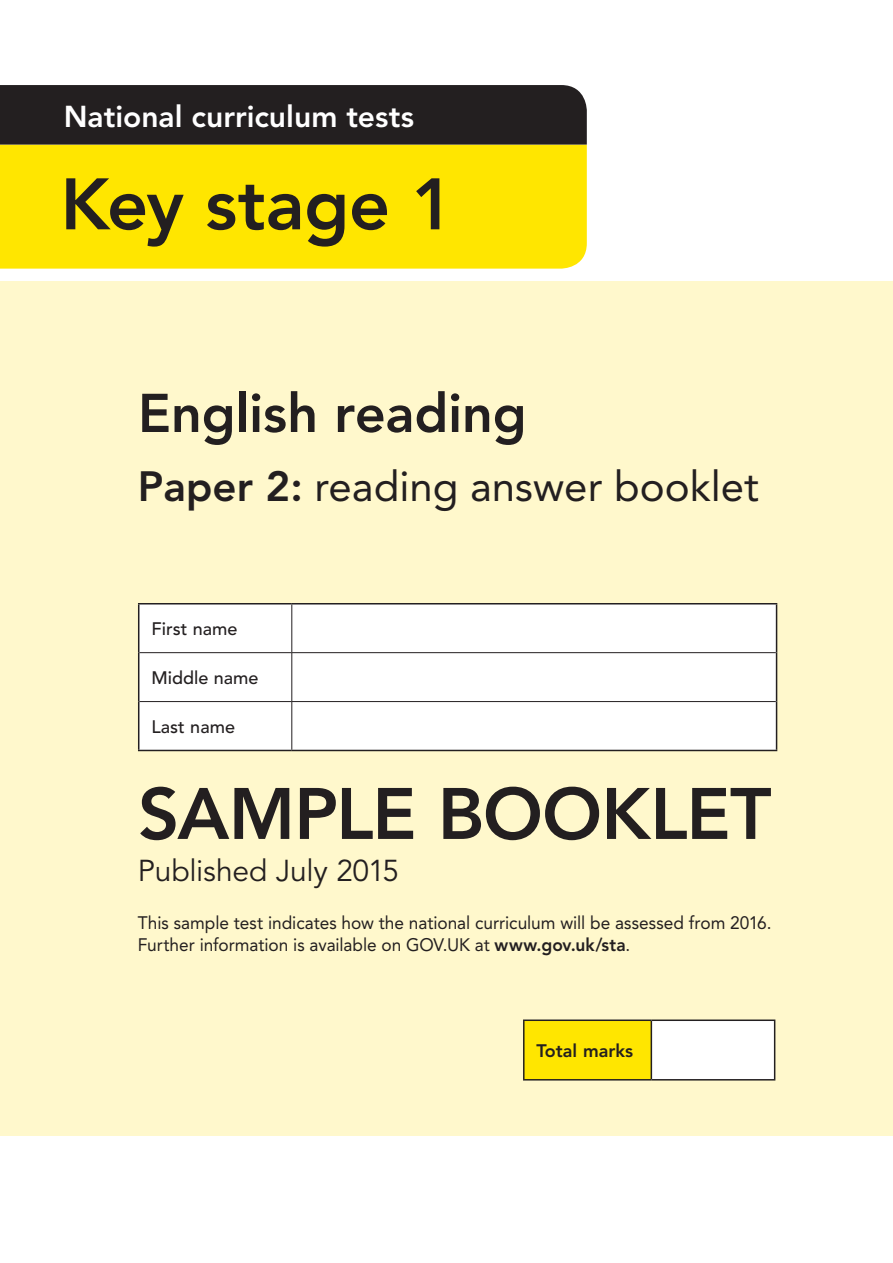
<style>
.page{position:relative;width:893px;height:1263px;background:#fff}
.page>*{position:absolute;margin:0;border:0;box-sizing:border-box;transform-origin:0 0}
.t1{font:800 72px "Avenir LT Std";letter-spacing:-.01em;color:#231f20}
.t2{font:800 54px "Avenir LT Std";letter-spacing:-.005em;color:#231f20}
.t3{font:42px "Avenir LT Std";color:#231f20}
.t4{font:800 30px "Avenir LT Std";color:#fff}
.t5{font:30px "Avenir LT Std";letter-spacing:-.01em;color:#231f20}
.t6{font:18px/22.5px "Avenir LT Std";color:#231f20;scale:.96 1}
.t7{font:500 18px "Avenir LT Std";color:#231f20}
.t8{font:800 18px "Avenir LT Std";color:#231f20}
.s1{font-weight:800}
</style>
<div class="page">
<div style="left:0;top:281px;width:893px;height:854px;background:#fff8cc"></div>
<div style="left:0;top:145px;width:587px;height:124px;background:#ffe600"></div>
<div style="left:0;top:85px;width:587px;height:60px;background:#231f20"></div>
<div style="left:139px;top:604px;width:637px;height:146px;background:#fff"></div>
<hr style="left:292px;top:604px;width:1px;height:48px;background:#231f20">
<hr style="left:139px;top:652px;width:153px;height:1px;background:#231f20">
<hr style="left:292px;top:652px;width:484px;height:1px;background:#231f20">
<hr style="left:292px;top:653px;width:1px;height:48px;background:#231f20">
<hr style="left:139px;top:701px;width:153px;height:1px;background:#231f20">
<hr style="left:292px;top:702px;width:1px;height:48px;background:#231f20">
<hr style="left:292px;top:701px;width:484px;height:1px;background:#231f20">
<hr style="left:138px;top:603px;width:154px;height:1px;background:#231f20">
<hr style="left:138px;top:604px;width:1px;height:49px;background:#231f20">
<hr style="left:292px;top:603px;width:485px;height:1px;background:#231f20">
<hr style="left:776px;top:604px;width:1px;height:49px;background:#231f20">
<hr style="left:138px;top:653px;width:1px;height:48px;background:#231f20">
<hr style="left:776px;top:653px;width:1px;height:48px;background:#231f20">
<hr style="left:138px;top:701px;width:1px;height:49px;background:#231f20">
<hr style="left:776px;top:701px;width:1px;height:49px;background:#231f20">
<hr style="left:138px;top:750px;width:154px;height:1px;background:#231f20">
<hr style="left:292px;top:750px;width:485px;height:1px;background:#231f20">
<div style="left:524px;top:1020px;width:127px;height:60px;background:#ffe600"></div>
<div style="left:651px;top:1020px;width:124px;height:60px;background:#fff"></div>
<hr style="left:651px;top:1019px;width:124px;height:2px;background:#231f20">
<hr style="left:774px;top:1021px;width:1px;height:58px;background:#231f20">
<hr style="left:651px;top:1079px;width:124px;height:1px;background:#231f20">
<hr style="left:523px;top:1019px;width:128px;height:2px;background:#231f20">
<hr style="left:523px;top:1021px;width:1px;height:58px;background:#231f20">
<hr style="left:651px;top:1021px;width:1px;height:58px;background:#231f20">
<hr style="left:523px;top:1079px;width:128px;height:1px;background:#231f20">
<h3 class="t4" style="left:64px;top:99px;width:352px">National curriculum tests</h3>
<h1 class="t1" style="left:61px;top:162px;width:395px">Key stage 1</h1>
<h2 class="t2" style="left:138px;top:381px;width:390px">English reading</h2>
<h3 class="t3" style="left:138px;top:462px;width:622px"><span class="s1">Paper 2:</span> reading answer booklet</h3>
<p class="t7" style="left:151px;top:618px;width:88px">First name</p>
<p class="t7" style="left:151px;top:667px;width:109px">Middle name</p>
<p class="t7" style="left:151px;top:716px;width:85px">Last name</p>
<h1 class="t1" style="left:138px;top:771px;width:635px">SAMPLE BOOKLET</h1>
<h3 class="t5" style="left:138px;top:853px;width:263px">Published July 2015</h3>
<p class="t6" style="left:138px;top:911px;width:661px">This sample test indicates how the national curriculum will be assessed from 2016.<br>Further information is available on GOV.UK at <span class="s1">www.gov.uk/sta</span>.</p>
<p class="t8" style="left:536px;top:1040px;width:98px">Total marks</p>
</div>
